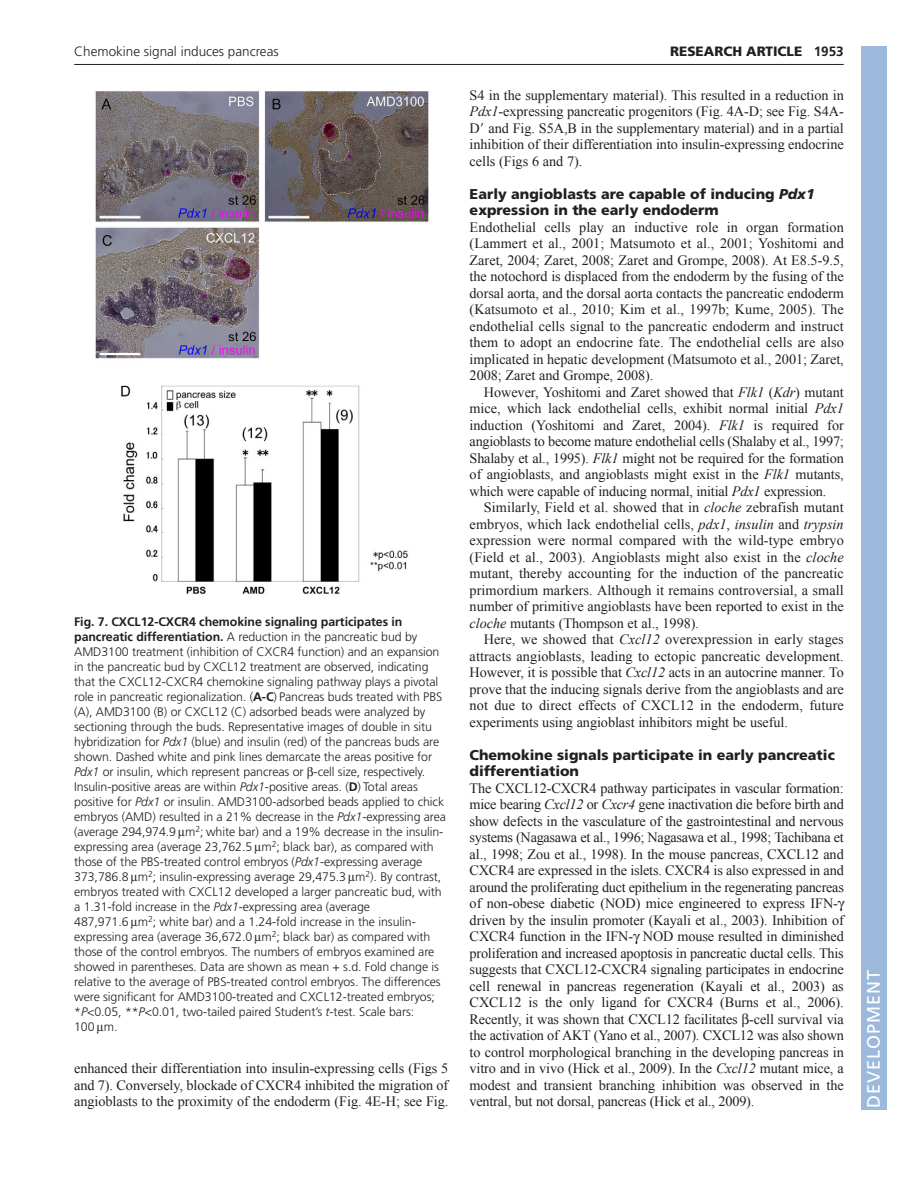
<style>
.page{position:relative;width:918px;height:1188px;background:#fff}
.page>*{position:absolute;margin:0;border:0;box-sizing:border-box;transform-origin:0 0}
.t1{font:18px "Frutiger LT Std";letter-spacing:.055em;color:#fff}
.t2{font:14.25px/16.5px "Times New Roman";letter-spacing:-.01em;color:#231f20;text-align:justify}
.t3{font:900 14.25px/16.5px "Frutiger LT Std";color:#231f20}
.t4{font:300 13.5px "Frutiger LT Std";color:#231f20}
.t5{font:900 13.5px "Frutiger LT Std";color:#231f20}
.t6{font:300 12.3px/15px "Frutiger LT Std";letter-spacing:-.005em;color:#231f20}
.s1{font-weight:700}
.s2{font-style:italic}
.s3{font-family:"Mathematical Pi One"}
</style>
<div class="page">
<hr style="left:74px;top:64px;width:770px;height:1px;background:#231f20">
<img style="left:95px;top:91px;width:334px;height:504px">
<div style="left:861px;top:46px;width:25px;height:1064px;background:#9cb9db"></div>
<p class="t4" style="left:74px;top:46px;width:206px">Chemokine signal induces pancreas</p>
<p class="t5" style="left:670px;top:46px;width:175px">RESEARCH ARTICLE <span class="s1">1953</span></p>
<p class="t6" style="left:74px;top:615px;width:373px"><span class="s1">Fig. 7. CXCL12-CXCR4 chemokine signaling participates in pancreatic differentiation.</span> A reduction in the pancreatic bud by AMD3100 treatment (inhibition of CXCR4 function) and an expansion in the pancreatic bud by CXCL12 treatment are observed, indicating that the CXCL12-CXCR4 chemokine signaling pathway plays a pivotal role in pancreatic regionalization. (<span class="s1">A-C</span>) Pancreas buds treated with PBS (A), AMD3100 (B) or CXCL12 (C) adsorbed beads were analyzed by sectioning through the buds. Representative images of double in situ hybridization for <span class="s2">Pdx1</span> (blue) and insulin (red) of the pancreas buds are shown. Dashed white and pink lines demarcate the areas positive for <span class="s2">Pdx1</span> or insulin, which represent pancreas or -cell size, respectively.<br>Insulin-positive areas are within <span class="s2">Pdx1</span>-positive areas. (<span class="s1">D</span>) Total areas positive for <span class="s2">Pdx1</span> or insulin. AMD3100-adsorbed beads applied to chick embryos (AMD) resulted in a 21% decrease in the <span class="s2">Pdx1</span>-expressing area (average 294,974.9 m<sup>2</sup>; white bar) and a 19% decrease in the insulin&shy;expressing area (average 23,762.5 m<sup>2</sup>; black bar), as compared with those of the PBS-treated control embryos (<span class="s2">Pdx1</span>-expressing average 373,786.8 m<sup>2</sup>; insulin-expressing average 29,475.3 m<sup>2</sup>). By contrast, embryos treated with CXCL12 developed a larger pancreatic bud, with a 1.31-fold increase in the <span class="s2">Pdx1</span>-expressing area (average<br>487,971.6 m<sup>2</sup>; white bar) and a 1.24-fold increase in the insulin&shy;expressing area (average 36,672.0 m<sup>2</sup>; black bar) as compared with those of the control embryos. The numbers of embryos examined are showed in parentheses. Data are shown as mean + s.d. Fold change is relative to the average of PBS-treated control embryos. The differences were significant for AMD3100-treated and CXCL12-treated embryos; *<span class="s2">P</span>&lt;0.05, **<span class="s2">P</span>&lt;0.01, two-tailed paired Student’s <span class="s2">t-</span>test. Scale bars:<br>100 m.</p>
<p class="t2" style="left:74px;top:1060px;width:376px">enhanced their differentiation into insulin-expressing cells (Figs 5 and 7). Conversely, blockade of CXCR4 inhibited the migration of angioblasts to the proximity of the endoderm (Fig. 4E-H; see Fig.</p>
<p class="t2" style="left:470px;top:87px;width:376px">S4 in the supplementary material). This resulted in a reduction in <span class="s2">Pdx1</span>-expressing pancreatic progenitors (Fig. 4A-D; see Fig. S4A-D<span class="s3">-</span> and Fig. S5A,B in the supplementary material) and in a partial inhibition of their differentiation into insulin-expressing endocrine cells (Figs 6 and 7).</p>
<p class="t3" style="left:470px;top:187px;width:347px">Early angioblasts are capable of inducing <span class="s2">Pdx1 </span>expression in the early endoderm</p>
<p class="t2" style="left:470px;top:219px;width:376px">Endothelial cells play an inductive role in organ formation (Lammert et al., 2001; Matsumoto et al., 2001; Yoshitomi and Zaret, 2004; Zaret, 2008; Zaret and Grompe, 2008). At E8.5-9.5, the notochord is displaced from the endoderm by the fusing of the dorsal aorta, and the dorsal aorta contacts the pancreatic endoderm (Katsumoto et al., 2010; Kim et al., 1997b; Kume, 2005). The endothelial cells signal to the pancreatic endoderm and instruct them to adopt an endocrine fate. The endothelial cells are also implicated in hepatic development (Matsumoto et al., 2001; Zaret, 2008; Zaret and Grompe, 2008).</p>
<p class="t2" style="left:470px;top:384px;width:376px;text-indent:14px">However, Yoshitomi and Zaret showed that <span class="s2">Flk1</span> (<span class="s2">Kdr</span>) mutant mice, which lack endothelial cells, exhibit normal initial <span class="s2">Pdx1 </span>induction (Yoshitomi and Zaret, 2004). <span class="s2">Flk1</span> is required for angioblasts to become mature endothelial cells (Shalaby et al., 1997; Shalaby et al., 1995). <span class="s2">Flk1</span> might not be required for the formation of angioblasts, and angioblasts might exist in the <span class="s2">Flk1</span> mutants, which were capable of inducing normal, initial <span class="s2">Pdx1</span> expression.</p>
<p class="t2" style="left:470px;top:499px;width:376px;text-indent:14px">Similarly, Field et al. showed that in <span class="s2">cloche</span> zebrafish mutant embryos, which lack endothelial cells, <span class="s2">pdx1</span>, <span class="s2">insulin</span> and <span class="s2">trypsin </span>expression were normal compared with the wild-type embryo (Field et al., 2003). Angioblasts might also exist in the <span class="s2">cloche </span>mutant, thereby accounting for the induction of the pancreatic primordium markers. Although it remains controversial, a small number of primitive angioblasts have been reported to exist in the <span class="s2">cloche</span> mutants (Thompson et al., 1998).</p>
<p class="t2" style="left:470px;top:631px;width:376px;text-indent:14px">Here, we showed that <span class="s2">Cxcl12</span> overexpression in early stages attracts angioblasts, leading to ectopic pancreatic development.<br>However, it is possible that <span class="s2">Cxcl12</span> acts in an autocrine manner. To prove that the inducing signals derive from the angioblasts and are not due to direct effects of CXCL12 in the endoderm, future experiments using angioblast inhibitors might be useful.</p>
<p class="t3" style="left:470px;top:748px;width:367px">Chemokine signals participate in early pancreatic differentiation</p>
<p class="t2" style="left:470px;top:780px;width:376px;text-align:left">The CXCL12-CXCR4 pathway participates in vascular formation: mice bearing <span class="s2">Cxcl12</span> or <span class="s2">Cxcr4</span> gene inactivation die before birth and show defects in the vasculature of the gastrointestinal and nervous systems (Nagasawa et al., 1996; Nagasawa et al., 1998; Tachibana et al., 1998; Zou et al., 1998). In the mouse pancreas, CXCL12 and CXCR4 are expressed in the islets. CXCR4 is also expressed in and around the proliferating duct epithelium in the regenerating pancreas of non-obese diabetic (NOD) mice engineered to express IFN&shy;driven by the insulin promoter (Kayali et al., 2003). Inhibition of CXCR4 function in the IFN- NOD mouse resulted in diminished proliferation and increased apoptosis in pancreatic ductal cells. This suggests that CXCL12-CXCR4 signaling participates in endocrine cell renewal in pancreas regeneration (Kayali et al., 2003) as CXCL12 is the only ligand for CXCR4 (Burns et al., 2006).<br>Recently, it was shown that CXCL12 facilitates -cell survival via the activation of AKT (Yano et al., 2007). CXCL12 was also shown to control morphological branching in the developing pancreas in vitro and in vivo (Hick et al., 2009). In the <span class="s2">Cxcl12</span> mutant mice, a modest and transient branching inhibition was observed in the ventral, but not dorsal, pancreas (Hick et al., 2009).</p>
<p class="t1" style="left:863px;top:1108px;width:140px;rotate:-90deg">DEVELOPMENT</p>
</div>
